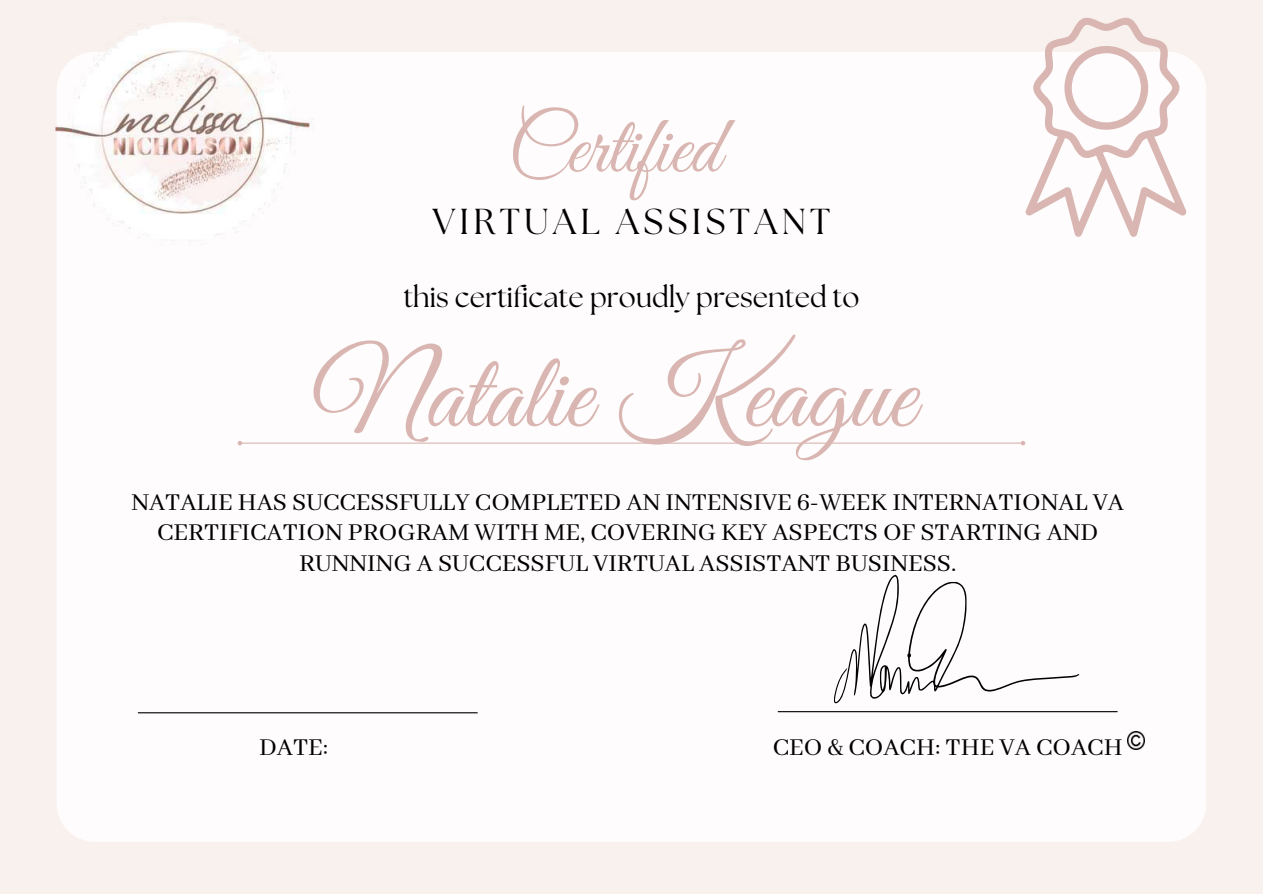
<style>
.page{position:relative;width:1263px;height:894px;background:#fff}
.page>*{position:absolute;margin:0;border:0;box-sizing:border-box;transform-origin:0 0}
.t1{font:108px "font 000000002 bd 3 d 985";color:#d9b6b1}
.t2{font:82.5px "font 000000002 bd 3 d 985";color:#d9b6b1}
.t3{font:36px "font 000000002 bd 3 d 985";letter-spacing:.12em;color:#000}
.t4{font:28.5px "font 000000002 bd 3 d 985";color:#000}
.t5{font:27px/30.3px "font 000000002 bd 3 d 985";color:#000;text-align:center}
</style>
<div class="page">
<div style="left:0;top:0;width:1263px;height:893px;background:#f9f1ee"></div>
<div style="left:57px;top:52px;width:1149px;height:789px;background:#fff;border-radius:38px"></div>
<hr style="left:778px;top:711px;width:339px;height:1px;background:#000">
<hr style="left:242px;top:442px;width:779px;height:1px;background:#d9b6b1">
<svg style="left:238px;top:441px;width:4px;height:4px"></svg>
<svg style="left:1021px;top:441px;width:4px;height:4px"></svg>
<img style="left:55px;top:22px;width:259px;height:223px">
<hr style="left:138px;top:712px;width:339px;height:1px;background:#000">
<svg style="left:1025px;top:17px;width:161px;height:220px"></svg>
<img style="left:1127px;top:731px;width:17px;height:18px">
<svg style="left:834px;top:574px;width:245px;height:129px"></svg>
<h2 class="t2" style="left:508px;top:101px;width:214px">Certified</h2>
<h3 class="t3" style="left:432px;top:201px;width:400px">VIRTUAL ASSISTANT</h3>
<p class="t4" style="left:403px;top:281px;width:458px">this certificate proudly presented to</p>
<h1 class="t1" style="left:314px;top:334px;width:603px">Natalie Keague</h1>
<p class="t5" style="left:131px;top:487px;width:994px">NATALIE HAS SUCCESSFULLY COMPLETED AN INTENSIVE 6-WEEK INTERNATIONAL VA<br>CERTIFICATION PROGRAM WITH ME, COVERING KEY ASPECTS OF STARTING AND<br>RUNNING A SUCCESSFUL VIRTUAL ASSISTANT BUSINESS.</p>
<p class="t5" style="left:259px;top:732px;width:71px">DATE:</p>
<p class="t5" style="left:773px;top:732px;width:351px">CEO &amp; COACH: THE VA COACH</p>
</div>
